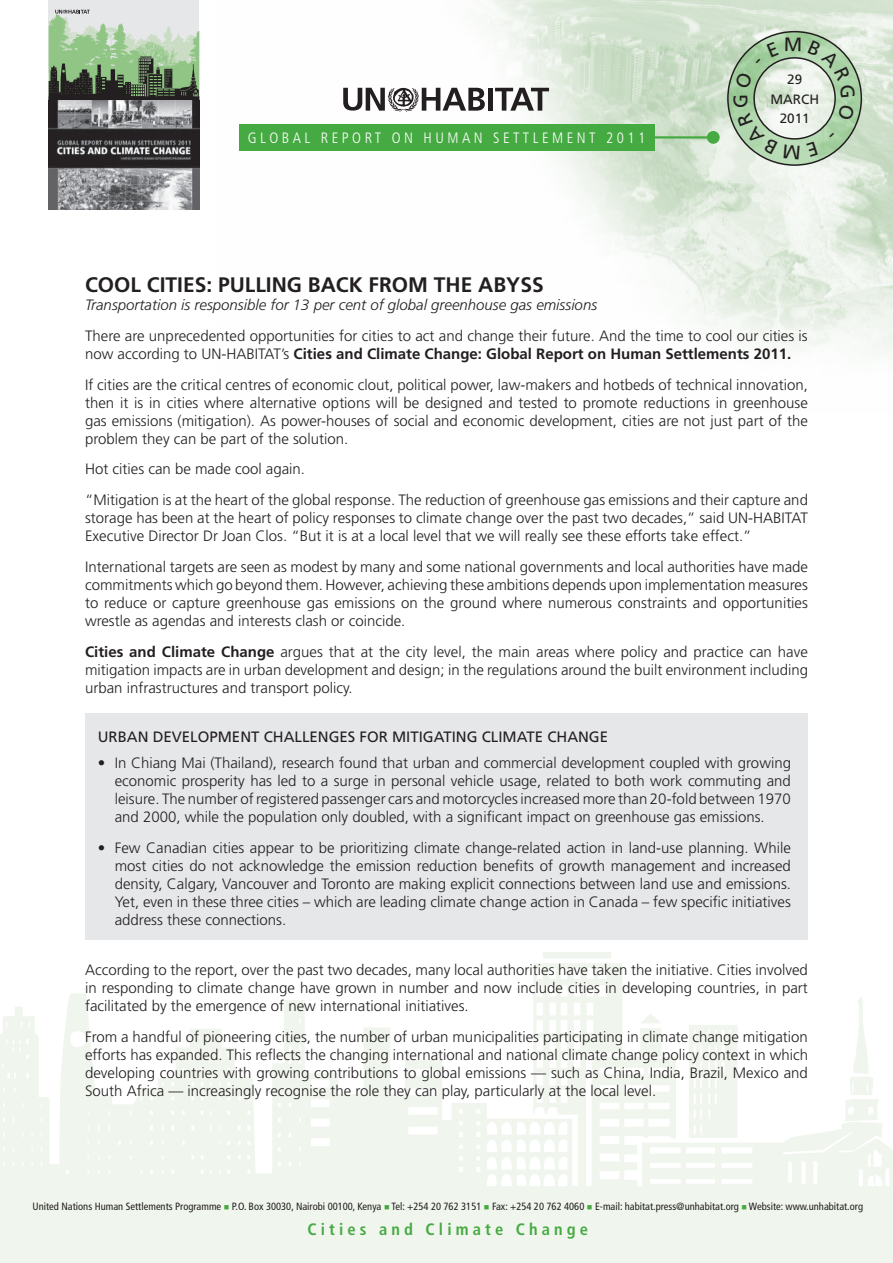
<style>
.page{position:relative;width:893px;height:1263px;background:#fff}
.page>*{position:absolute;margin:0;border:0;box-sizing:border-box;transform-origin:0 0}
.HEADLINE_secondary_1{font:700 21px "Frutiger LT Std";color:#231f20}
.Body_Text{font:700 condensed 16.5px "Frutiger LT Std";letter-spacing:.25em;color:#46aa42}
.body_text_FRUTIGER_4{font:300 15px/18px "Frutiger LT Std";color:#231f20;text-align:justify}
.body_text_FRUTIGER_4-2{font:italic 300 15px "Frutiger LT Std";color:#231f20}
.HEADLINE_third_level{font:15px "Frutiger LT Std";color:#231f20}
.t1{font:300 condensed 15px "Frutiger LT Std";letter-spacing:.23em;color:#fff}
.source{font:13.5px "Frutiger LT Std";color:#231f20}
.Body_Text-2{font:condensed 10.5px "Frutiger";color:#231f20}
.s1{font-weight:700}
.s2{color:#46aa42}
</style>
<div class="page">
<img style="left:343px;top:0;width:550px;height:355px">
<div style="left:49px;top:0;width:150px;height:73px;background:#e6e7e9"></div>
<img style="left:48px;top:114px;width:151px;height:95px">
<div style="left:708px;top:132px;width:11px;height:11px;background:#46aa42;border-radius:50%"></div>
<div style="left:707px;top:131px;width:13px;height:13px;border:2px solid #46aa42;border-radius:50%"></div>
<hr style="left:653px;top:136px;width:55px;height:3px;background:#46aa42">
<div style="left:239px;top:124px;width:415px;height:27px;background:#46aa42"></div>
<svg style="left:343px;top:88px;width:142px;height:24px"></svg>
<hr style="left:488px;top:88px;width:4px;height:23px;background:#231f20">
<svg style="left:495px;top:88px;width:54px;height:23px"></svg>
<svg style="left:48px;top:10px;width:151px;height:104px"></svg>
<svg style="left:0;top:952px;width:893px;height:311px;fill:#f0f6ed"></svg>
<div style="left:85px;top:713px;width:723px;height:227px;background:#e6e7e9"></div>
<svg style="left:726px;top:30px;width:137px;height:137px"></svg>
<p class="t1" style="left:248px;top:129px;width:399px">GLOBAL REPORT ON HUMAN SETTLEMENT 2011</p>
<p class="source" style="left:787px;top:71px;width:17px">29</p>
<p class="source" style="left:770px;top:91px;width:50px">MARCH</p>
<p class="source" style="left:780px;top:110px;width:32px">2011</p>
<p class="HEADLINE_secondary_1" style="left:85px;top:272px;width:460px">Cool Cities: Pulling back from the abyss</p>
<p class="body_text_FRUTIGER_4-2" style="left:85px;top:296px;width:514px">Transportation is responsible for 13 per cent of global greenhouse gas emissions</p>
<p class="body_text_FRUTIGER_4" style="left:85px;top:327px;width:724px">There are unprecedented opportunities for cities to act and change their future. And the time to cool our cities is now according to UN-HABITAT’s <span class="s1">Cities and Climate Change: Global Report on H uman Settlements 2011.</span></p>
<p class="body_text_FRUTIGER_4" style="left:85px;top:376px;width:724px">If cities are the critical centres of economic clout, political power, law-makers and hotbeds of technical innovation, then it is in cities where alternative options will be designed and tested to promote reductions in greenhouse gas emissions (mitigation). As power-houses of social and economic development, cities are not just part of the problem they can be part of the solution.</p>
<p class="body_text_FRUTIGER_4" style="left:85px;top:460px;width:222px">Hot cities can be made cool again.</p>
<p class="body_text_FRUTIGER_4" style="left:85px;top:491px;width:724px">“Mitigation is at the heart of the global response. The reduction of greenhouse gas emissions and their capture and storage has been at the heart of policy responses to climate change over the past two decades,” said UN-HABITAT Executive Director Dr Joan Clos. “But it is at a local level that we will really see these efforts take effect.”</p>
<p class="body_text_FRUTIGER_4" style="left:85px;top:558px;width:724px">International targets are seen as modest by many and some national governments and local authorities have made commitments which go beyond them. However, achieving these ambitions depends upon implementation measures to reduce or capture greenhouse gas emissions on the ground where numerous constraints and opportunities wrestle as agendas and interests clash or coincide.</p>
<p class="body_text_FRUTIGER_4" style="left:85px;top:643px;width:724px"><span class="s1">Cities and Climate Change</span> argues that at the city level, the main areas where policy and practice can have mitigation impacts are in urban development and design; in the regulations around the built environment including urban infrastructures and transport policy.</p>
<p class="HEADLINE_third_level" style="left:98px;top:727px;width:22px">URBA</p>
<p class="HEADLINE_third_level" style="left:138px;top:727px;width:137px">N DEVE LOPME NT CHA</p>
<p class="HEADLINE_third_level" style="left:294px;top:727px;width:264px">LLE NGES FOR M ITIGATING CLIMATE CHA</p>
<p class="HEADLINE_third_level" style="left:578px;top:727px;width:21px">NGE</p>
<p class="body_text_FRUTIGER_4" style="left:115px;top:754px;width:678px;text-indent:-17px">• In Chiang Mai (Thailand), research found that urban and commercial development coupled with growing economic prosperity has led to a surge in personal vehicle usage, related to both work commuting and leisure. The number of registered passenger cars and motorcycles increased more than 20-fold between 1970 and 2000, while the population only doubled, with a significant impact on greenhouse gas emissions.</p>
<p class="body_text_FRUTIGER_4" style="left:115px;top:839px;width:678px;text-indent:-17px">• Few Canadian cities appear to be prioritizing climate change-related action in land-use planning. While most cities do not acknowledge the emission reduction benefits of growth management and increased density, Calgary, Vancouver and Toronto are making explicit connections between land use and emissions.<br>Yet, even in these three cities – which are leading climate change action in Canada – few specific initiatives address these connections.</p>
<p class="body_text_FRUTIGER_4" style="left:85px;top:961px;width:724px">According to the report, over the past two decades, many local authorities have taken the initiative. Cities involved in responding to climate change have grown in number and now include cities in developing countries, in part facilitated by the emergence of new international initiatives.</p>
<p class="body_text_FRUTIGER_4" style="left:85px;top:1028px;width:724px">From a handful of pioneering cities, the number of urban municipalities participating in climate change mitigation efforts has expanded. This reflects the changing international and national climate change policy context in which developing countries with growing contributions to global emissions — such as China, India, Brazil, Mexico and South Africa — increasingly recognise the role they can play, particularly at the local level.</p>
<p class="Body_Text-2" style="left:33px;top:1200px;width:832px">United Nations Human Settlements Programme <span class="s2">■</span> P.O. Box 30030, Nairobi 00100, Kenya <span class="s2">■</span> Tel: +254 20 762 3151 <span class="s2">■</span> Fax: +254 20 762 4060 <span class="s2">■</span> E-mail: habitat.press@unhabitat.org <span class="s2">■</span> Website: www.unhabitat.org</p>
<p class="Body_Text" style="left:307px;top:1220px;width:282px">Cities and Climate Change</p>
</div>
